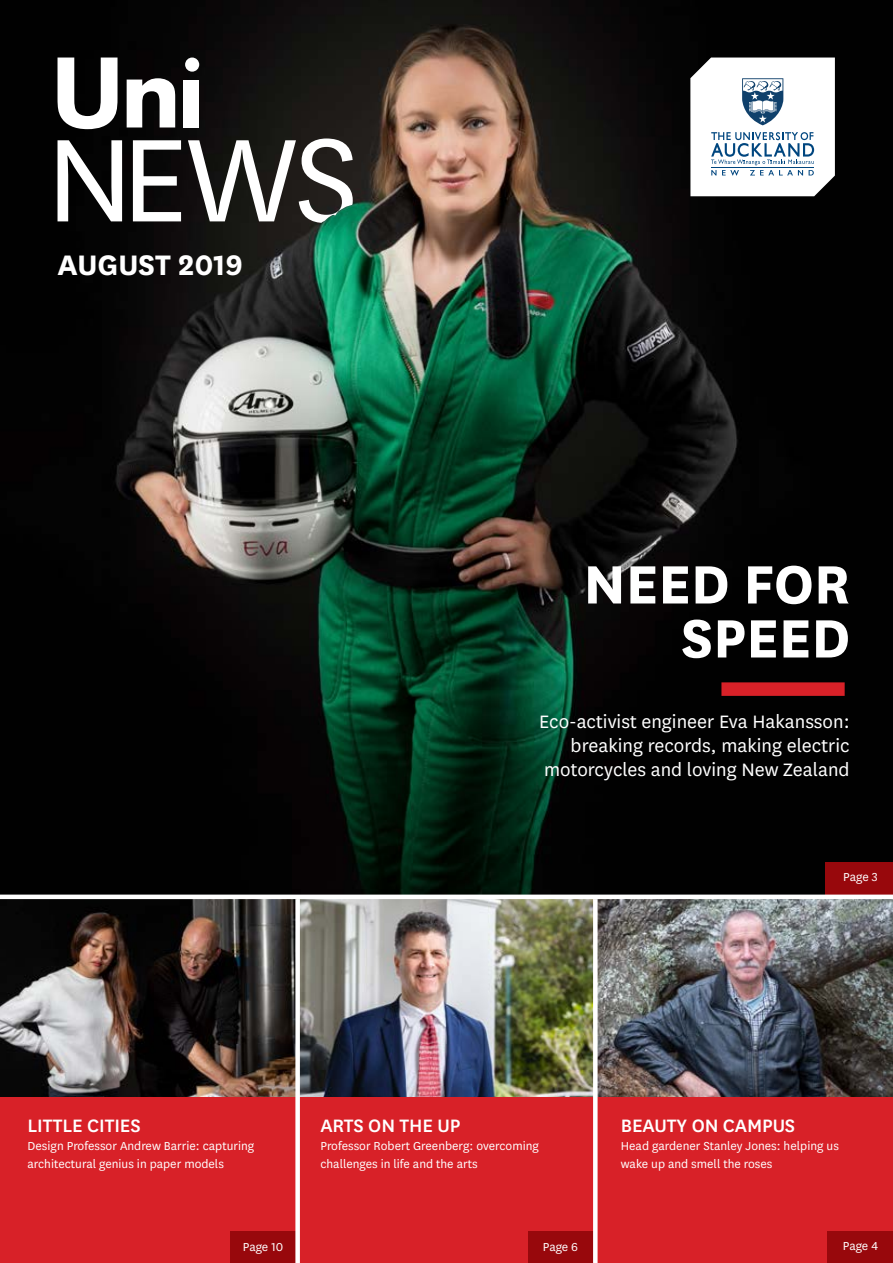
<style>
.page{position:relative;width:893px;height:1263px;background:#fff}
.page>*{position:absolute;margin:0;border:0;box-sizing:border-box;transform-origin:0 0}
.t1{font:700 63px/54px "National";letter-spacing:-.005em;color:#fff;text-align:right}
.t2{font:700 33px "National";color:#fff}
.t3{font:21px/24px "National";color:#fff;text-align:right}
.t4{font:500 21px "National";letter-spacing:-.005em;color:#fff}
.t5{font:13.5px/18px "National";color:#fff}
</style>
<div class="page">
<img style="left:0;top:0;width:893px;height:894px">
<div style="left:825px;top:862px;width:68px;height:32px;background:#98080c"></div>
<div style="left:0;top:898px;width:893px;height:365px;background:#d82128"></div>
<img style="left:0;top:899px;width:295px;height:197px">
<img style="left:300px;top:899px;width:293px;height:197px">
<img style="left:598px;top:899px;width:295px;height:197px">
<div style="left:185px;top:58px;width:14px;height:14px;background:#fff;border-radius:50%"></div>
<svg style="left:58px;top:58px;width:60px;height:71px"></svg>
<svg style="left:127px;top:78px;width:48px;height:49px"></svg>
<div style="left:184px;top:80px;width:15px;height:47px;background:#fff"></div>
<svg style="left:58px;top:140px;width:64px;height:81px"></svg>
<svg style="left:133px;top:140px;width:48px;height:81px"></svg>
<svg style="left:188px;top:138px;width:165px;height:85px"></svg>
<svg style="left:690px;top:58px;width:145px;height:138px"></svg>
<div style="left:721px;top:682px;width:124px;height:14px;background:#d82128"></div>
<div style="left:230px;top:1231px;width:66px;height:32px;background:#98080c"></div>
<div style="left:528px;top:1231px;width:65px;height:32px;background:#98080c"></div>
<div style="left:828px;top:1231px;width:65px;height:32px;background:#98080c"></div>
<div style="left:0;top:894px;width:893px;height:5px;background:#fff"></div>
<div style="left:295px;top:899px;width:5px;height:364px;background:#fff"></div>
<div style="left:593px;top:899px;width:5px;height:364px;background:#fff"></div>
<img style="left:315px;top:203px;width:43px;height:32px">
<h2 class="t2" style="left:58px;top:242px;width:187px">AUGUST 2019</h2>
<h1 class="t1" style="left:583px;top:553px;width:269px">NEED FOR<br>SPEED</h1>
<h3 class="t3" style="left:539px;top:709px;width:312px">Eco-activist engineer Eva Hakansson: breaking records, making electric motorcycles and loving New Zealand</h3>
<p class="t5" style="left:843px;top:868px;width:36px">Page 3</p>
<h3 class="t4" style="left:28px;top:1112px;width:115px">LITTLE CITIES</h3>
<p class="t5" style="left:28px;top:1137px;width:228px">Design Professor Andrew Barrie: capturing architectural genius in paper models</p>
<h3 class="t4" style="left:320px;top:1112px;width:142px">ARTS ON THE UP</h3>
<p class="t5" style="left:320px;top:1137px;width:220px">Professor Robert Greenberg: overcoming challenges in life and the arts</p>
<h3 class="t4" style="left:621px;top:1112px;width:176px">BEAUTY ON CAMPUS</h3>
<p class="t5" style="left:621px;top:1137px;width:220px">Head gardener Stanley Jones: helping us wake up and smell the roses</p>
<p class="t5" style="left:243px;top:1237px;width:42px">Page 10</p>
<p class="t5" style="left:543px;top:1237px;width:37px">Page 6</p>
<p class="t5" style="left:843px;top:1236px;width:37px">Page 4</p>
</div>
